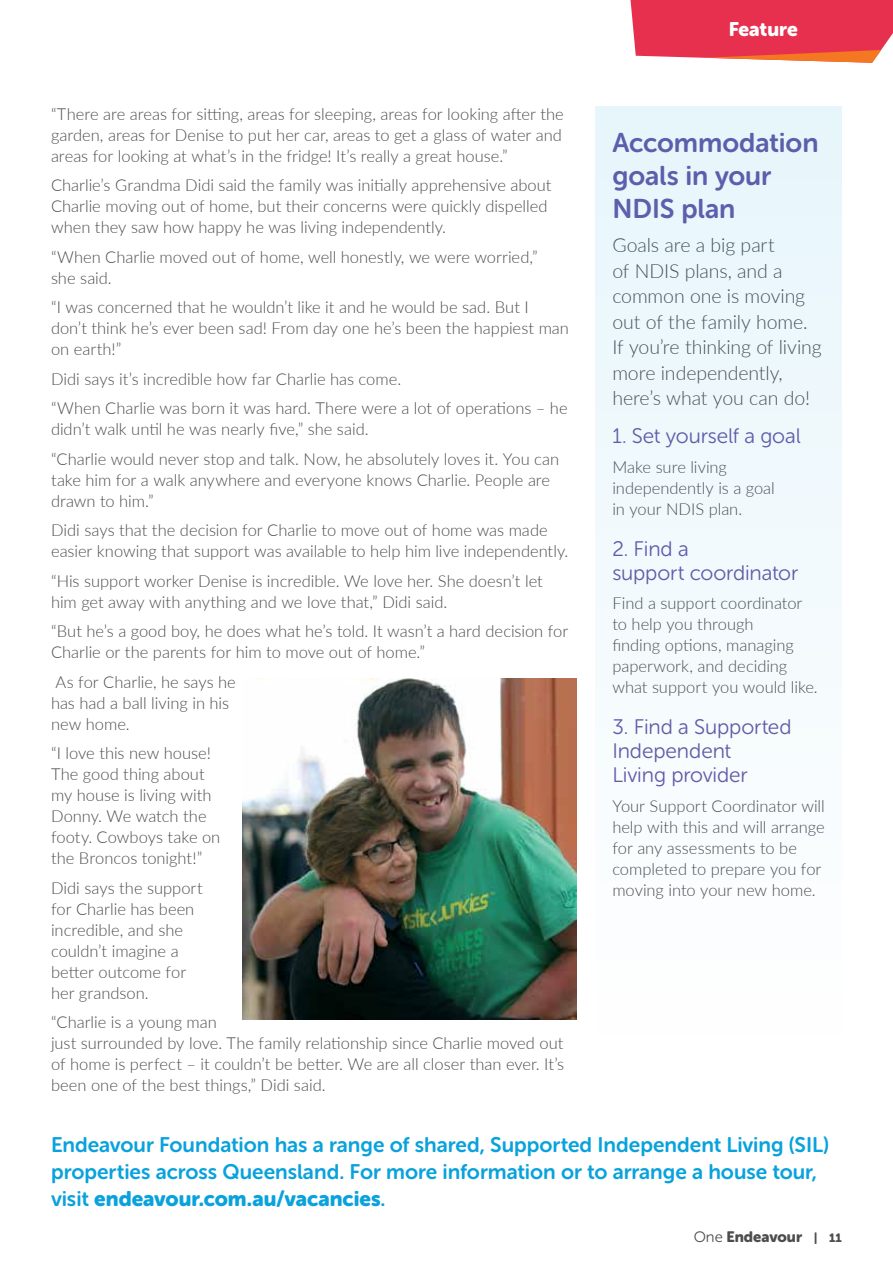
<style>
.page{position:relative;width:893px;height:1263px;background:#fff}
.page>*{position:absolute;margin:0;border:0;box-sizing:border-box;transform-origin:0 0}
.t1{font:27px/33px "Museo Sans Rounded 700";letter-spacing:-.005em;color:#6459a7}
.t2{font:21px/27px "Museo Sans Rounded 700";color:#09a2dd}
.t3{font:21px/24px "Museo Sans Rounded 300";letter-spacing:-.005em;color:#6459a7}
.t4{font:21px "Museo Sans Rounded 900";color:#09a2dd}
.t5{font:300 19.5px/25.5px "Lato";letter-spacing:-.005em;color:#4d4d4f}
.t6{font:19.5px "Museo Sans Rounded 900";letter-spacing:-.005em;color:#fff}
.t7{font:300 16.5px/21px "Lato";color:#4d4d4f}
.t8{font:15px "Museo Sans Rounded 900";color:#4d4d4f}
.s1{font-family:"Museo Sans Rounded 700"}
.s2{font-family:"Museo Sans Rounded 300"}
.s3{font-size:12px}
</style>
<div class="page">
<img style="left:242px;top:678px;width:334px;height:341px">
<div style="left:595px;top:106px;width:247px;height:970px;background:#f3fafd"></div>
<svg style="left:630px;top:0;width:263px;height:63px;background:#e94659"></svg>
<p class="t7" style="left:51px;top:103px;width:514px;text-align:justify">“There are areas for sitting, areas for sleeping, areas for looking after the garden, areas for Denise to put her car, areas to get a glass of water and areas for looking at what’s in the fridge! It’s really a great house.”</p>
<p class="t7" style="left:51px;top:174px;width:502px">Charlie’s Grandma Didi said the family was initially apprehensive about<br>Charlie moving out of home, but their concerns were quickly dispelled when they saw how happy he was living independently.</p>
<p class="t7" style="left:51px;top:246px;width:488px">“When Charlie moved out of home, well honestly, we were worried,” she said.</p>
<p class="t7" style="left:51px;top:296px;width:519px">“I was concerned that he wouldn’t like it and he would be sad. But I<br>don’t think he’s ever been sad! From day one he’s been the happiest man on earth!”</p>
<p class="t7" style="left:51px;top:363px;width:518px;line-height:29.5px">Didi says it’s incredible how far Charlie has come.<br>“When Charlie was born it was hard. There were a lot of operations – he</p>
<p class="t7" style="left:51px;top:414px;width:510px;line-height:29.5px">didn’t walk until he was nearly five,” she said.<br>“Charlie would never stop and talk. Now, he absolutely loves it. You can</p>
<p class="t7" style="left:51px;top:469px;width:501px">take him for a walk anywhere and everyone knows Charlie. People are drawn to him.”</p>
<p class="t7" style="left:51px;top:519px;width:519px">Didi says that the decision for Charlie to move out of home was made easier knowing that support was available to help him live independently.</p>
<p class="t7" style="left:51px;top:570px;width:493px">“His support worker Denise is incredible. We love her. She doesn’t let him get away with anything and we love that,” Didi said.</p>
<p class="t7" style="left:51px;top:620px;width:519px">“But he’s a good boy, he does what he’s told. It wasn’t a hard decision for<br>Charlie or the parents for him to move out of home.”</p>
<p class="t7" style="left:51px;top:671px;width:186px">As for Charlie, he says he has had a ball living in his new home.</p>
<p class="t7" style="left:51px;top:742px;width:171px">“I love this new house!<br>The good thing about my house is living with<br>Donny. We watch the footy. Cowboys take on the Broncos tonight!”</p>
<p class="t7" style="left:51px;top:877px;width:153px">Didi says the support for Charlie has been incredible, and she couldn’t imagine a better outcome for her grandson.</p>
<p class="t7" style="left:51px;top:1011px;width:515px">“Charlie is a young man<br>just surrounded by love. The family relationship since Charlie moved out of home is perfect – it couldn’t be better. We are all closer than ever. It’s been one of the best things,” Didi said.</p>
<p class="t6" style="left:729px;top:18px;width:70px">Feature</p>
<h1 class="t1" style="left:612px;top:126px;width:208px">Accommodation goals in your<br>NDIS plan</h1>
<p class="t5" style="left:612px;top:232px;width:211px">Goals are a big part<br>of NDIS plans, and a common one is moving out of the family home.<br>If you’re thinking of living more independently, here’s what you can do!</p>
<p class="t3" style="left:612px;top:424px;width:190px">1. Set yourself a goal</p>
<p class="t7" style="left:612px;top:456px;width:164px">Make sure living independently is a goal in your NDIS plan.</p>
<p class="t3" style="left:612px;top:537px;width:187px">2. Find a<br>support coordinator</p>
<p class="t7" style="left:612px;top:592px;width:207px">Find a support coordinator to help you through<br>finding options, managing paperwork, and deciding what support you would like.</p>
<p class="t3" style="left:612px;top:715px;width:181px">3. Find a Supported<br>Independent<br>Living provider</p>
<p class="t7" style="left:612px;top:795px;width:214px">Your Support Coordinator will help with this and will arrange for any assessments to be completed to prepare you for moving into your new home.</p>
<p class="t2" style="left:51px;top:1131px;width:780px">Endeavour Foundation has a range of shared, Supported Independent Living (SIL) properties across Queensland. For more information or to arrange a house tour,</p>
<p class="t4" style="left:51px;top:1187px;width:336px"><span class="s1">visit</span> endeavour.com.au/vacancies<span class="s1">.</span></p>
<p class="t8" style="left:694px;top:1228px;width:150px"><span class="s2">One</span> Endeavour <span class="s3">| 11</span></p>
</div>
